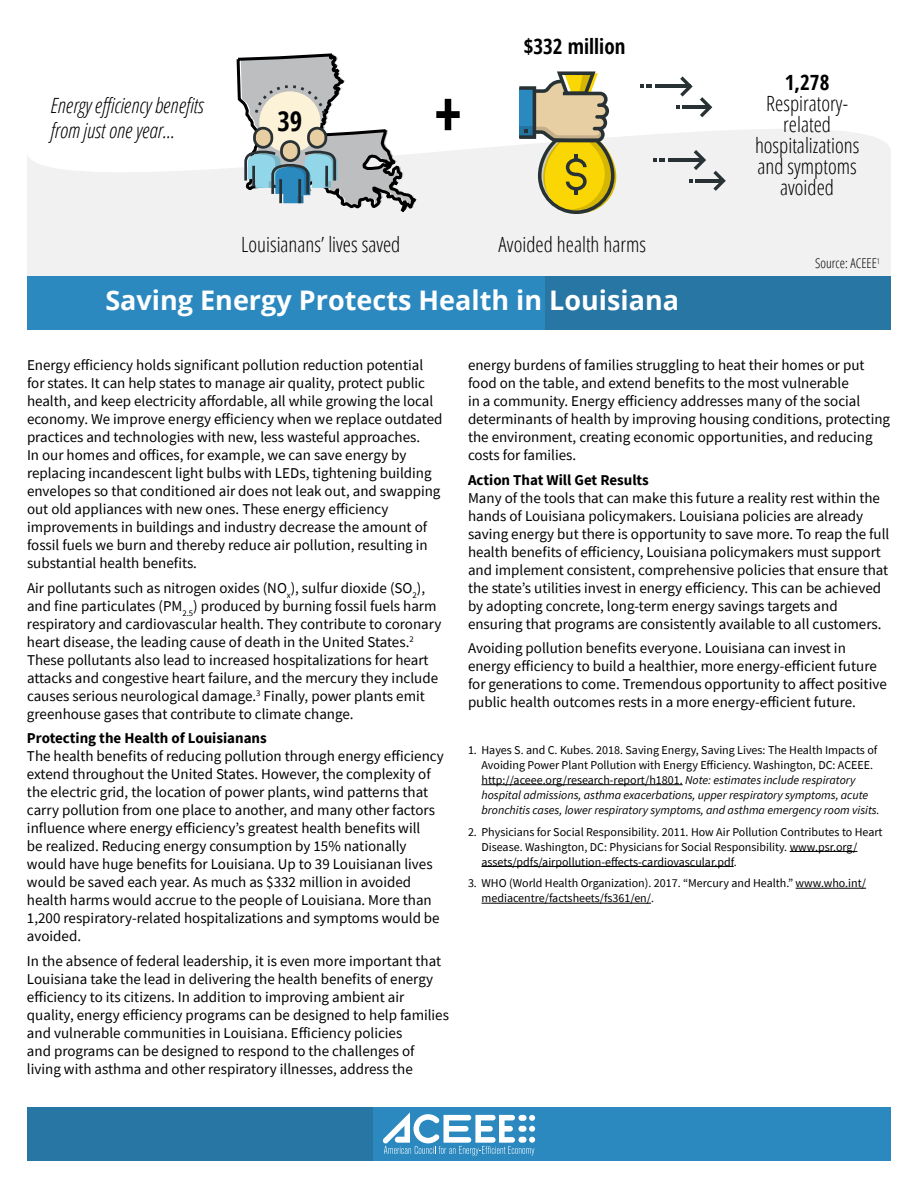
<style>
.page{position:relative;width:918px;height:1188px;background:#fff}
.page>*{position:absolute;margin:0;border:0;box-sizing:border-box;transform-origin:0 0}
.t1{font:700 67.8px "Open Sans Condensed";color:#000}
.t2{font:700 27px "Open Sans";color:#fff}
.t3{font:700 27px "Open Sans Condensed";color:#000}
.t4{font:300 21px/21px "Open Sans Condensed";color:#000;text-align:center}
.t5{font:italic 300 21px/25.2px "Open Sans Condensed";color:#000}
.t6{font:700 21px "Open Sans Condensed";color:#000}
.t7{font:15px/18px "Source Sans Pro";color:#000}
.t8{font:700 15px "Source Sans Pro";color:#000}
.t9{font:300 13.5px "Open Sans Condensed";color:#000}
.t10{font:12px/15px "Source Sans Pro";color:#000}
.s1{font-style:italic}
</style>
<div class="page">
<hr style="left:482px;top:784px;width:201px;height:1px;background:#000">
<hr style="left:790px;top:851px;width:67px;height:1px;background:#000">
<hr style="left:482px;top:866px;width:252px;height:1px;background:#000">
<hr style="left:796px;top:888px;width:70px;height:1px;background:#000">
<hr style="left:482px;top:903px;width:169px;height:1px;background:#000">
<svg style="left:27px;top:84px;width:864px;height:192px;fill:#f1f1f2"></svg>
<div style="left:27px;top:276px;width:864px;height:54px;background:#2b89c0"></div>
<div style="left:545px;top:276px;width:346px;height:54px;background:#2776a4"></div>
<svg style="left:235px;top:53px;width:183px;height:170px"></svg>
<svg style="left:519px;top:71px;width:97px;height:143px"></svg>
<svg style="left:640px;top:85px;width:12px;height:3px"></svg>
<hr style="left:655px;top:85px;width:35px;height:3px;background:#283133">
<svg style="left:680px;top:76px;width:13px;height:21px"></svg>
<svg style="left:676px;top:106px;width:4px;height:3px"></svg>
<hr style="left:682px;top:106px;width:26px;height:3px;background:#283133">
<svg style="left:700px;top:97px;width:12px;height:20px"></svg>
<svg style="left:654px;top:158px;width:11px;height:4px"></svg>
<hr style="left:668px;top:158px;width:36px;height:4px;background:#283133">
<svg style="left:694px;top:150px;width:12px;height:20px"></svg>
<hr style="left:696px;top:179px;width:26px;height:3px;background:#283133">
<svg style="left:713px;top:171px;width:13px;height:20px"></svg>
<div style="left:27px;top:1107px;width:864px;height:54px;background:#2b89c0"></div>
<div style="left:27px;top:1107px;width:346px;height:54px;background:#2776a4"></div>
<svg style="left:383px;top:1112px;width:152px;height:44px"></svg>
<h3 class="t5" style="left:50px;top:92px;width:155px">Energy efficiency benefits from just one year...</h3>
<h2 class="t3" style="left:277px;top:102px;width:27px">39</h2>
<h1 class="t1" style="left:433px;top:67px;width:32px">+</h1>
<h3 class="t4" style="left:241px;top:233px;width:161px">Louisianans’ lives saved</h3>
<h3 class="t6" style="left:524px;top:31px;width:103px">$332 million</h3>
<h3 class="t4" style="left:499px;top:233px;width:149px">Avoided health harms</h3>
<h2 class="t2" style="left:105px;top:282px;width:575px">Saving Energy Protects Health in Louisiana</h2>
<h3 class="t6" style="left:785px;top:68px;width:46px">1,278</h3>
<h3 class="t4" style="left:755px;top:93px;width:106px">Respiratory&shy;related hospitalizations and symptoms avoided</h3>
<p class="t9" style="left:815px;top:254px;width:66px">Source: ACEEE<sup>1</sup></p>
<p class="t7" style="left:27px;top:356px;width:417px">Energy efficiency holds significant pollution reduction potential for states. It can help states to manage air quality, protect public health, and keep electricity affordable, all while growing the local economy. We improve energy efficiency when we replace outdated practices and technologies with new, less wasteful approaches.<br>In our homes and offices, for example, we can save energy by replacing incandescent light bulbs with LEDs, tightening building envelopes so that conditioned air does not leak out, and swapping out old appliances with new ones. These energy efficiency improvements in buildings and industry decrease the amount of fossil fuels we burn and thereby reduce air pollution, resulting in substantial health benefits.</p>
<p class="t7" style="left:27px;top:578px;width:416px">Air pollutants such as nitrogen oxides (NO<sub>x</sub>), sulfur dioxide (SO<sub>2</sub>), and fine particulates (PM<sub>2.5</sub>) produced by burning fossil fuels harm respiratory and cardiovascular health. They contribute to coronary heart disease, the leading cause of death in the United States.<sup>2<br></sup>These pollutants also lead to increased hospitalizations for heart attacks and congestive heart failure, and the mercury they include causes serious neurological damage.<sup>3</sup> Finally, power plants emit greenhouse gases that contribute to climate change.</p>
<p class="t8" style="left:27px;top:728px;width:241px">Protecting the Health of Louisianans</p>
<p class="t7" style="left:27px;top:747px;width:418px">The health benefits of reducing pollution through energy efficiency extend throughout the United States. However, the complexity of the electric grid, the location of power plants, wind patterns that carry pollution from one place to another, and many other factors influence where energy efficiency’s greatest health benefits will<br>be realized. Reducing energy consumption by 15% nationally would have huge benefits for Louisiana. Up to 39 Louisianan lives would be saved each year. As much as $332 million in avoided health harms would accrue to the people of Louisiana. More than 1,200 respiratory-related hospitalizations and symptoms would be avoided.</p>
<p class="t7" style="left:27px;top:952px;width:424px">In the absence of federal leadership, it is even more important that Louisiana take the lead in delivering the health benefits of energy efficiency to its citizens. In addition to improving ambient air quality, energy efficiency programs can be designed to help families and vulnerable communities in Louisiana. Efficiency policies<br>and programs can be designed to respond to the challenges of living with asthma and other respiratory illnesses, address the</p>
<p class="t7" style="left:468px;top:356px;width:424px">energy burdens of families struggling to heat their homes or put food on the table, and extend benefits to the most vulnerable<br>in a community. Energy efficiency addresses many of the social determinants of health by improving housing conditions, protecting the environment, creating economic opportunities, and reducing costs for families.</p>
<p class="t8" style="left:468px;top:469px;width:182px">Action That Will Get Results</p>
<p class="t7" style="left:468px;top:488px;width:423px">Many of the tools that can make this future a reality rest within the hands of Louisiana policymakers. Louisiana policies are already saving energy but there is opportunity to save more. To reap the full health benefits of efficiency, Louisiana policymakers must support and implement consistent, comprehensive policies that ensure that the state’s utilities invest in energy efficiency. This can be achieved by adopting concrete, long-term energy savings targets and ensuring that programs are consistently available to all customers.</p>
<p class="t7" style="left:468px;top:639px;width:420px">Avoiding pollution benefits everyone. Louisiana can invest in energy efficiency to build a healthier, more energy-efficient future for generations to come. Tremendous opportunity to affect positive public health outcomes rests in a more energy-efficient future.</p>
<p class="t10" style="left:482px;top:742px;width:400px;text-indent:-14px">1. Hayes S. and C. Kubes. 2018. Saving Energy, Saving Lives: The Health Impacts of Avoiding Power Plant Pollution with Energy Efficiency. Washington, DC: ACEEE. http://aceee.org/research-report/h1801. <span class="s1">Note: estimates include respiratory hospital admissions, asthma exacerbations, upper respiratory symptoms, acute bronchitis cases, lower respiratory symptoms, and asthma emergency room visits.</span></p>
<p class="t10" style="left:482px;top:824px;width:403px;text-indent:-14px">2. Physicians for Social Responsibility. 2011. How Air Pollution Contributes to Heart<br>Disease. Washington, DC: Physicians for Social Responsibility. www.psr.org/ assets/pdfs/airpollution-effects-cardiovascular.pdf.</p>
<p class="t10" style="left:482px;top:876px;width:386px;text-indent:-14px">3. WHO (World Health Organization). 2017. “Mercury and Health.” www.who.int/ mediacentre/factsheets/fs361/en/.</p>
</div>
